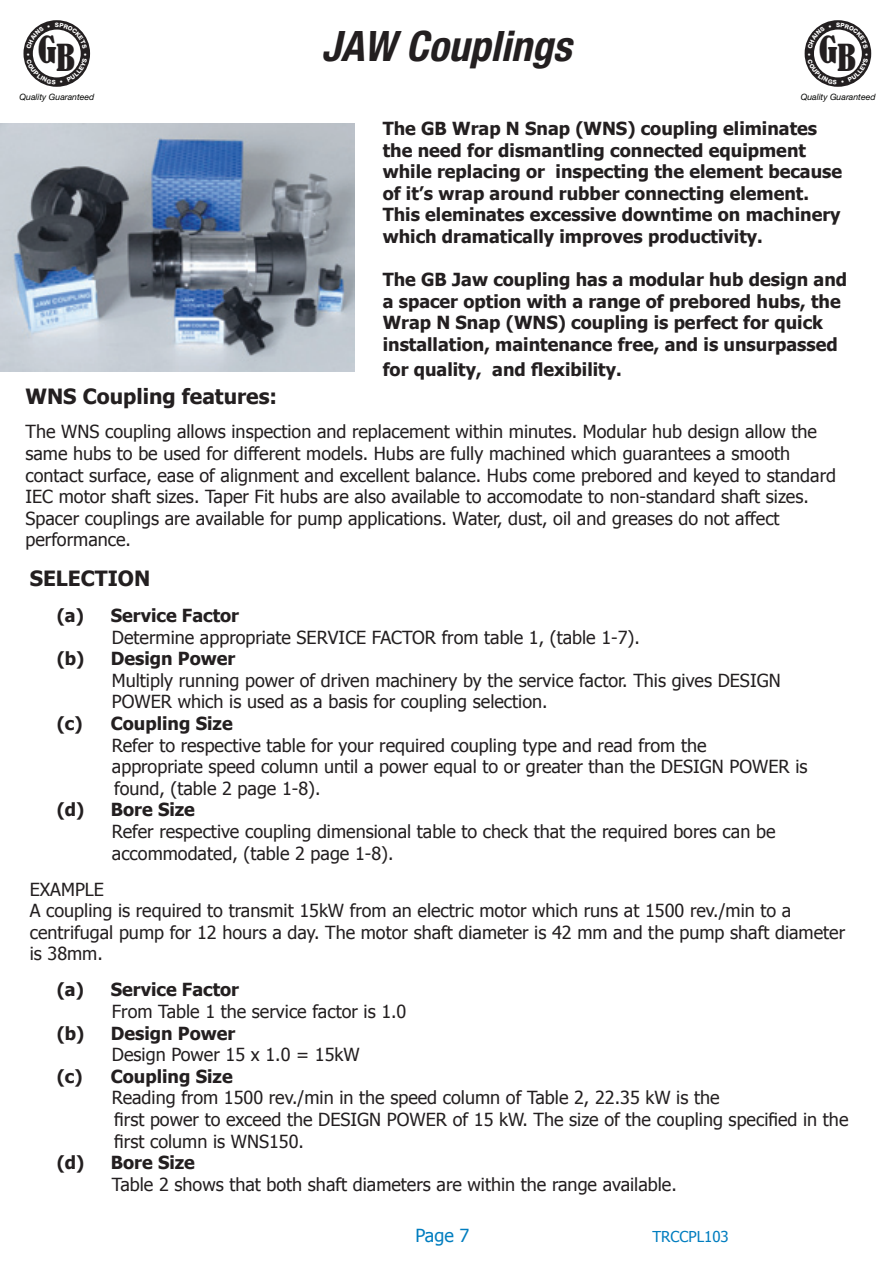
<style>
.page{position:relative;width:893px;height:1263px;background:#fff}
.page>*{position:absolute;margin:0;border:0;box-sizing:border-box;transform-origin:0 0}
.Heading1{font:italic 700 condensed 42px "Helvetica Neue";color:#231f20}
.t1{font:condensed 34.65px "Bernard";color:#231f20}
.t2{font:700 21px "Tahoma";color:#231f20}
.t3{font:18px/21.6px "Tahoma";color:#231f20}
.t4{font:700 18px/21.6px "Tahoma";color:#231f20}
.t5{font:18px "Tahoma";color:#007dbf}
.t6{font:15px "Tahoma";color:#007dbf}
.t7{font:italic 8.7px "Helvetica Neue";color:#040503}
</style>
<div class="page">
<div style="left:23px;top:20px;width:67px;height:67px;border:9px solid #231f20;border-radius:50%"></div>
<div style="left:805px;top:20px;width:66px;height:67px;border:9px solid #231f20;border-radius:50%"></div>
<img style="left:0;top:124px;width:354px;height:247px">
<svg style="left:26px;top:23px;width:61px;height:61px"></svg>
<svg style="left:807px;top:23px;width:61px;height:61px"></svg>
<h2 class="t1" style="left:38px;top:33px;width:39px">GB</h2>
<p class="t7" style="left:20px;top:92px;width:76px">Quality Guaranteed</p>
<p class="Heading1" style="left:322px;top:20px;width:251px">JAW Couplings</p>
<h2 class="t1" style="left:819px;top:33px;width:39px">GB</h2>
<p class="t7" style="left:801px;top:92px;width:76px">Quality Guaranteed</p>
<p class="t4" style="left:383px;top:117px;width:461px">The GB Wrap N Snap (WNS) coupling eliminates the need for dismantling connected equipment while replacing or inspecting the element because of it’s wrap around rubber connecting element.<br>This eleminates excessive downtime on machinery which dramatically improves productivity.</p>
<p class="t4" style="left:383px;top:268px;width:466px">The GB Jaw coupling has a modular hub design and a spacer option with a range of prebored hubs, the Wrap N Snap (WNS) coupling is perfect for quick installation, maintenance free, and is unsurpassed</p>
<p class="t4" style="left:383px;top:358px;width:241px">for quality, and flexibility.</p>
<p class="t2" style="left:26px;top:383px;width:253px">WNS Coupling features:</p>
<p class="t3" style="left:26px;top:420px;width:812px">The WNS coupling allows inspection and replacement within minutes. Modular hub design allow the same hubs to be used for different models. Hubs are fully machined which guarantees a smooth contact surface, ease of alignment and excellent balance. Hubs come prebored and keyed to standard IEC motor shaft sizes. Taper Fit hubs are also available to accomodate to non-standard shaft sizes.<br>Spacer couplings are available for pump applications. Water, dust, oil and greases do not affect performance.</p>
<p class="t2" style="left:30px;top:565px;width:122px">SELECTION</p>
<p class="t4" style="left:57px;top:604px;width:184px">(a) Service Factor</p>
<p class="t3" style="left:112px;top:625px;width:529px">Determine appropriate SERVICE FACTOR from table 1, (table 1-7).</p>
<p class="t4" style="left:57px;top:647px;width:180px">(b) Design Power</p>
<p class="t3" style="left:112px;top:669px;width:670px">Multiply running power of driven machinery by the service factor. This gives DESIGN<br>POWER which is used as a basis for coupling selection.</p>
<p class="t4" style="left:57px;top:712px;width:177px">(c) Coupling Size</p>
<p class="t3" style="left:112px;top:733px;width:697px">Refer to respective table for your required coupling type and read from the<br>appropriate speed column until a power equal to or greater than the DESIGN POWER is</p>
<p class="t3" style="left:114px;top:777px;width:208px">found, (table 2 page 1-8).</p>
<p class="t4" style="left:57px;top:798px;width:140px">(d) Bore Size</p>
<p class="t3" style="left:112px;top:820px;width:665px">Refer respective coupling dimensional table to check that the required bores can be accommodated, (table 2 page 1-8).</p>
<p class="t3" style="left:30px;top:877px;width:76px">EXAMPLE</p>
<p class="t3" style="left:30px;top:899px;width:817px">A coupling is required to transmit 15kW from an electric motor which runs at 1500 rev./min to a centrifugal pump for 12 hours a day. The motor shaft diameter is 42 mm and the pump shaft diameter is 38mm.</p>
<p class="t4" style="left:57px;top:978px;width:184px">(a) Service Factor</p>
<p class="t3" style="left:112px;top:1000px;width:296px">From Table 1 the service factor is 1.0</p>
<p class="t4" style="left:57px;top:1021px;width:180px">(b) Design Power</p>
<p class="t3" style="left:112px;top:1043px;width:249px">Design Power 15 x 1.0 = 15kW</p>
<p class="t4" style="left:57px;top:1065px;width:177px">(c) Coupling Size</p>
<p class="t3" style="left:112px;top:1086px;width:738px">Reading from 1500 rev./min in the speed column of Table 2, 22.35 kW is the<br>first power to exceed the DESIGN POWER of 15 kW. The size of the coupling specified in the</p>
<p class="t3" style="left:114px;top:1129px;width:191px">first column is WNS150.</p>
<p class="t4" style="left:57px;top:1151px;width:140px">(d) Bore Size</p>
<p class="t3" style="left:112px;top:1173px;width:566px">Table 2 shows that both shaft diameters are within the range available.</p>
<p class="t5" style="left:415px;top:1224px;width:55px">Page 7</p>
<p class="t6" style="left:652px;top:1227px;width:78px">TRCCPL103</p>
</div>
